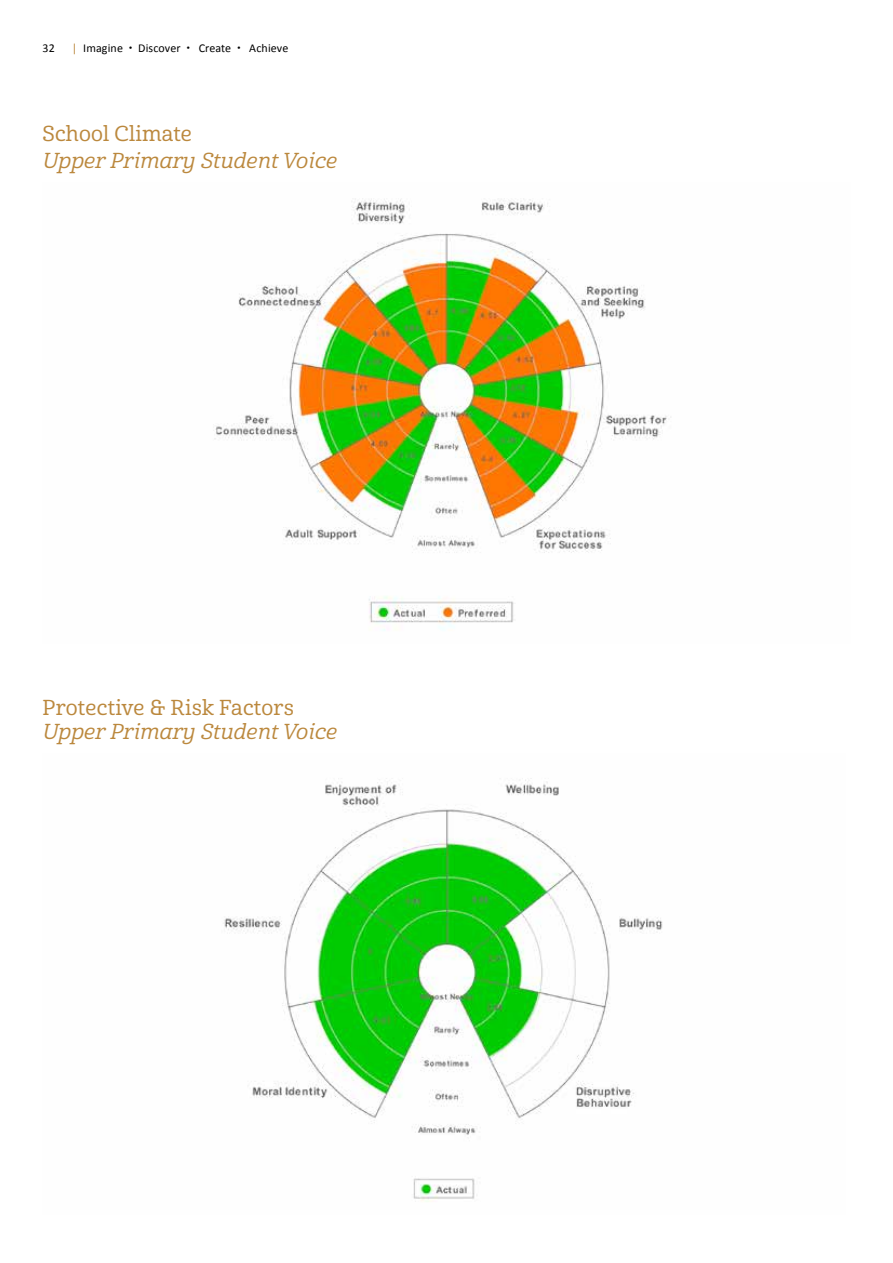
<style>
.page{position:relative;width:893px;height:1263px;background:#fff}
.page>*{position:absolute;margin:0;border:0;box-sizing:border-box;transform-origin:0 0}
.t1{font:21px "Cabrito Nor Med It";letter-spacing:.01em;color:#bb883d}
.t2{font:21px "Cabrito Nor Med";letter-spacing:.01em;color:#bb883d}
.t3{font:12px "Calibri";letter-spacing:.01em;color:#000}
.s1{color:#bb883d}
.s2{font-size:7.5px}
</style>
<div class="page">
<img style="left:213px;top:198px;width:458px;height:433px">
<img style="left:224px;top:778px;width:439px;height:424px">
<p class="t3" style="left:43px;top:40px;width:14px">32</p>
<p class="t3" style="left:72px;top:40px;width:218px"><span class="s1">|</span> Imagine <span class="s2">•</span> Discover <span class="s2">•</span> Create <span class="s2">•</span> Achieve</p>
<p class="t2" style="left:43px;top:121px;width:151px">School Climate</p>
<p class="t1" style="left:43px;top:148px;width:296px">Upper Primary Student Voice</p>
<p class="t2" style="left:43px;top:695px;width:253px">Protective &amp; Risk Factors</p>
<p class="t1" style="left:43px;top:719px;width:296px">Upper Primary Student Voice</p>
</div>
